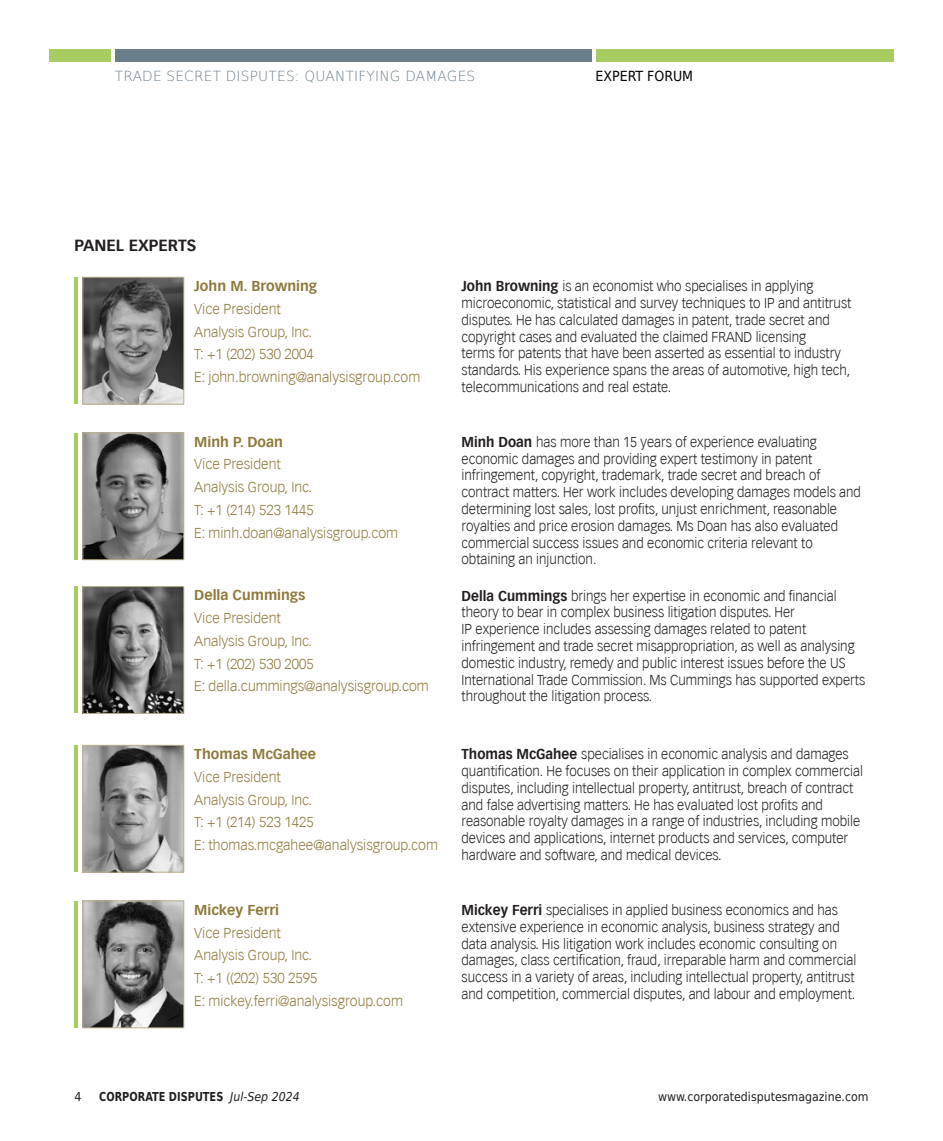
<style>
.page{position:relative;width:943px;height:1141px;background:#fff}
.page>*{position:absolute;margin:0;border:0;box-sizing:border-box;transform-origin:0 0}
.t1{font:700 15.75px "Vectora LH";color:#231f20}
.t2{font:300 14px/16.8px "Vectora LH";color:#231f20;scale:.95 1}
.t3{font:300 14px/22.8px "Vectora LH";color:#8f7a3d}
.t4{font:700 14px "Vectora LH";color:#8f7a3d}
.t5{font:200 14px "DejaVu Sans";letter-spacing:.015em;color:#6a7d8b}
.t6{font:14px "DejaVu Sans Condensed";color:#000}
.t7{font:12.25px "DejaVu Sans Condensed";color:#231f20}
.t8{font:700 12.25px "DejaVu Sans";color:#231f20;scale:.8 1}
.s1{font-weight:700}
.s2{font-family:"DejaVu Sans Condensed";font-weight:400;font-style:italic}
</style>
<div class="page">
<div style="left:595px;top:50px;width:298px;height:12px;background:#a7cd62"></div>
<div style="left:115px;top:50px;width:477px;height:12px;background:#6a7d8b"></div>
<div style="left:50px;top:50px;width:61px;height:12px;background:#a7cd62"></div>
<img style="left:84px;top:279px;width:98px;height:124px">
<div style="left:82px;top:277px;width:102px;height:128px;border:1px solid #bcaf8b"></div>
<hr style="left:74px;top:277px;width:4px;height:127px;background:#a7cd62">
<img style="left:84px;top:434px;width:98px;height:124px">
<div style="left:82px;top:432px;width:102px;height:128px;border:1px solid #bcaf8b"></div>
<hr style="left:74px;top:433px;width:4px;height:127px;background:#a7cd62">
<img style="left:84px;top:588px;width:98px;height:124px">
<div style="left:82px;top:586px;width:102px;height:128px;border:1px solid #bcaf8b"></div>
<hr style="left:74px;top:587px;width:4px;height:126px;background:#a7cd62">
<img style="left:84px;top:747px;width:98px;height:124px">
<div style="left:82px;top:745px;width:102px;height:128px;border:1px solid #bcaf8b"></div>
<hr style="left:74px;top:745px;width:4px;height:127px;background:#a7cd62">
<img style="left:84px;top:902px;width:98px;height:124px">
<div style="left:82px;top:900px;width:102px;height:128px;border:1px solid #bcaf8b"></div>
<hr style="left:74px;top:901px;width:4px;height:127px;background:#a7cd62">
<p class="t5" style="left:115px;top:65px;width:362px">TRADE SECRET DISPUTES: QUANTIFYING DAMAGES</p>
<p class="t6" style="left:595px;top:64px;width:99px">EXPERT FORUM</p>
<p class="t1" style="left:74px;top:236px;width:123px">PANEL EXPERTS</p>
<p class="t4" style="left:194px;top:278px;width:124px">John M. Browning</p>
<p class="t3" style="left:194px;top:298px;width:228px">Vice President<br>Analysis Group, Inc.<br>T: +1 (202) 530 2004<br>E: john.browning@analysisgroup.com</p>
<p class="t4" style="left:194px;top:433px;width:90px">Minh P. Doan</p>
<p class="t3" style="left:194px;top:453px;width:205px">Vice President<br>Analysis Group, Inc.<br>T: +1 (214) 523 1445<br>E: minh.doan@analysisgroup.com</p>
<p class="t4" style="left:194px;top:587px;width:113px">Della Cummings</p>
<p class="t3" style="left:194px;top:607px;width:236px">Vice President<br>Analysis Group, Inc.<br>T: +1 (202) 530 2005<br>E: della.cummings@analysisgroup.com</p>
<p class="t4" style="left:194px;top:746px;width:123px">Thomas McGahee</p>
<p class="t3" style="left:194px;top:766px;width:245px">Vice President<br>Analysis Group, Inc.<br>T: +1 (214) 523 1425<br>E: thomas.mcgahee@analysisgroup.com</p>
<p class="t4" style="left:194px;top:901px;width:86px">Mickey Ferri</p>
<p class="t3" style="left:194px;top:921px;width:210px">Vice President<br>Analysis Group, Inc.<br>T: +1 ((202) 530 2595<br>E: mickey.ferri@analysisgroup.com</p>
<p class="t2" style="left:461px;top:278px;width:412px"><span class="s1">John Browning</span> is an economist who specialises in applying microeconomic, statistical and survey techniques to IP and antitrust disputes. He has calculated damages in patent, trade secret and copyright cases and evaluated the claimed FRAND licensing<br>terms for patents that have been asserted as essential to industry standards. His experience spans the areas of automotive, high tech, telecommunications and real estate.</p>
<p class="t2" style="left:461px;top:434px;width:422px"><span class="s1">Minh Doan</span> has more than 15 years of experience evaluating economic damages and providing expert testimony in patent infringement, copyright, trademark, trade secret and breach of contract matters. Her work includes developing damages models and determining lost sales, lost profits, unjust enrichment, reasonable royalties and price erosion damages. Ms Doan has also evaluated commercial success issues and economic criteria relevant to obtaining an injunction.</p>
<p class="t2" style="left:461px;top:587px;width:426px"><span class="s1">Della Cummings</span> brings her expertise in economic and financial theory to bear in complex business litigation disputes. Her<br>IP experience includes assessing damages related to patent infringement and trade secret misappropriation, as well as analysing domestic industry, remedy and public interest issues before the US International Trade Commission. Ms Cummings has supported experts throughout the litigation process.</p>
<p class="t2" style="left:461px;top:746px;width:424px"><span class="s1">Thomas McGahee</span> specialises in economic analysis and damages quantification. He focuses on their application in complex commercial disputes, including intellectual property, antitrust, breach of contract and false advertising matters. He has evaluated lost profits and reasonable royalty damages in a range of industries, including mobile devices and applications, internet products and services, computer hardware and software, and medical devices.</p>
<p class="t2" style="left:461px;top:902px;width:417px"><span class="s1">Mickey Ferri</span> specialises in applied business economics and has extensive experience in economic analysis, business strategy and data analysis. His litigation work includes economic consulting on damages, class certification, fraud, irreparable harm and commercial success in a variety of areas, including intellectual property, antitrust and competition, commercial disputes, and labour and employment.</p>
<p class="t7" style="left:74px;top:1086px;width:9px">4</p>
<p class="t8" style="left:99px;top:1086px;width:252px">CORPORATE DISPUTES <span class="s2">Jul-Sep 2024</span></p>
<p class="t7" style="left:658px;top:1086px;width:212px">www.corporatedisputesmagazine.com</p>
</div>
